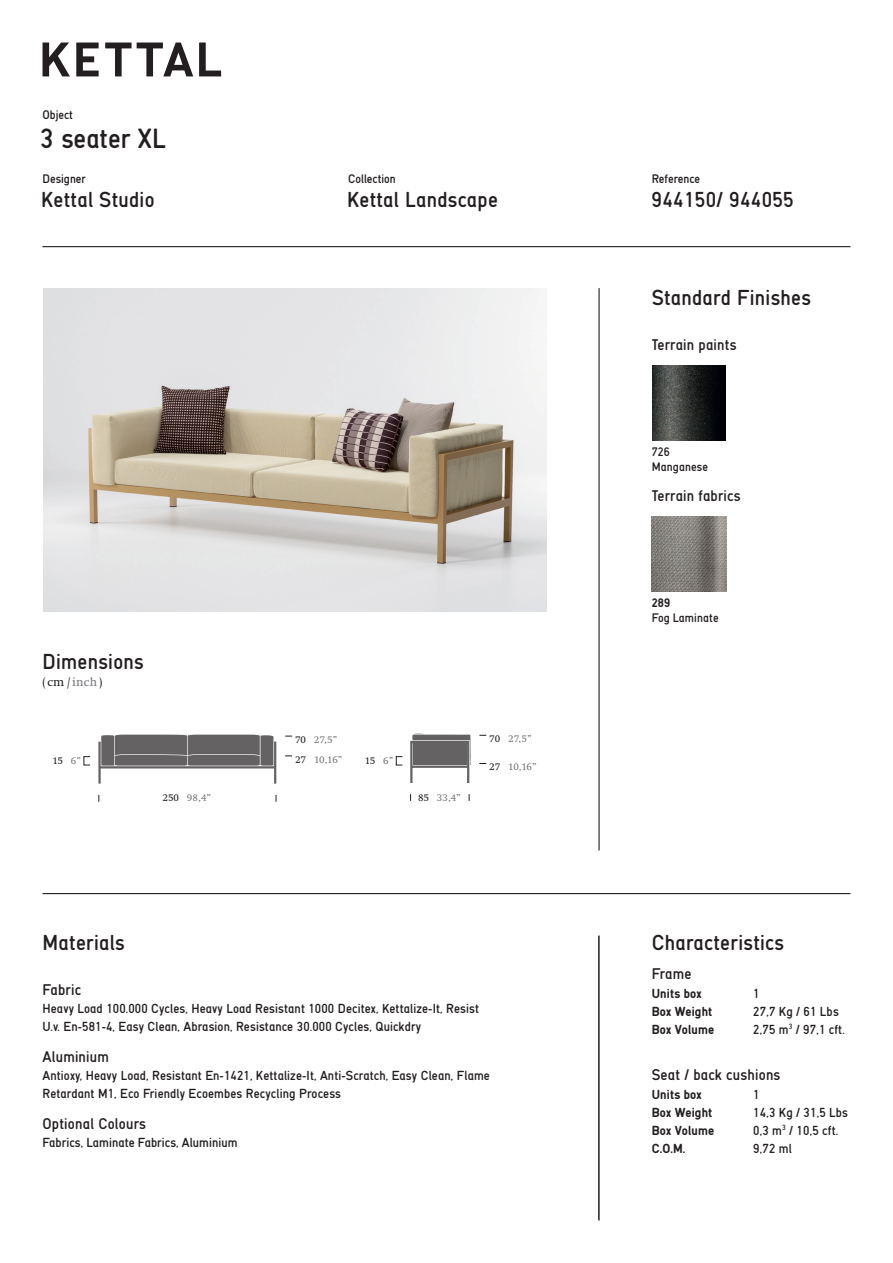
<style>
.page{position:relative;width:893px;height:1263px;background:#fff}
.page>*{position:absolute;margin:0;border:0;box-sizing:border-box;transform-origin:0 0}
.t1{font:27px "Kpaladin Plain";color:#231f20}
.t2{font:21px "Kpaladin Plain";letter-spacing:.015em;color:#231f20}
.t3{font:15px "Kpaladin Plain";letter-spacing:.015em;color:#231f20}
.t4{font:12.75px/18px "Kpaladin Plain";letter-spacing:.01em;color:#231f20}
.t5{font:700 12.75px/18px "Kpaladin";letter-spacing:.015em;color:#231f20}
.t6{font:12.3px "Swift";letter-spacing:.005em;color:#231f20}
.t7{font:12px/15px "Kpaladin Plain";color:#231f20}
.t8{font:700 12px "Kpaladin";color:#231f20}
.t9{font:10.35px "Swift";color:#76787b}
.t10{font:10.35px "Swift";color:#231f20}
.s1{color:#76787b}
.s2{color:#231f20}
</style>
<div class="page">
<hr style="left:43px;top:246px;width:807px;height:1px;background:#231f20">
<hr style="left:598px;top:288px;width:2px;height:562px;background:#231f20">
<hr style="left:598px;top:935px;width:2px;height:285px;background:#231f20">
<svg style="left:43px;top:43px;width:27px;height:33px"></svg>
<svg style="left:76px;top:43px;width:23px;height:33px"></svg>
<svg style="left:105px;top:43px;width:88px;height:33px"></svg>
<svg style="left:199px;top:43px;width:22px;height:33px"></svg>
<hr style="left:43px;top:893px;width:807px;height:1px;background:#231f20">
<img style="left:43px;top:288px;width:503px;height:324px">
<img style="left:652px;top:365px;width:74px;height:75px">
<img style="left:652px;top:517px;width:75px;height:75px">
<svg style="left:98px;top:735px;width:178px;height:49px"></svg>
<div style="left:84px;top:756px;width:6px;height:9px;border:1px solid #231f20"></div>
<svg style="left:410px;top:734px;width:61px;height:49px"></svg>
<div style="left:396px;top:756px;width:7px;height:9px;border:1px solid #231f20"></div>
<p class="t7" style="left:43px;top:108px;width:32px">Object</p>
<h1 class="t1" style="left:41px;top:125px;width:126px">3 seater XL</h1>
<p class="t7" style="left:43px;top:172px;width:45px">Designer</p>
<p class="t7" style="left:348px;top:172px;width:49px">Collection</p>
<p class="t7" style="left:652px;top:172px;width:50px">Reference</p>
<h2 class="t2" style="left:41px;top:190px;width:115px">Kettal Studio</h2>
<h2 class="t2" style="left:347px;top:190px;width:152px">Kettal Landscape</h2>
<h2 class="t2" style="left:652px;top:190px;width:144px">944150/ 944055</h2>
<h2 class="t2" style="left:652px;top:287px;width:161px">Standard Finishes</h2>
<p class="t3" style="left:652px;top:337px;width:86px">Terrain paints</p>
<p class="t7" style="left:652px;top:445px;width:58px">726<br>Manganese</p>
<p class="t3" style="left:652px;top:489px;width:91px">Terrain fabrics</p>
<h2 class="t2" style="left:43px;top:651px;width:103px">Dimensions</h2>
<p class="t6" style="left:43px;top:676px;width:61px">( cm / <span class="s1">inch</span> )</p>
<p class="t10" style="left:52px;top:755px;width:30px">15 <span class="s1">6”</span></p>
<p class="t9" style="left:163px;top:792px;width:50px"><span class="s2">250</span> 98,4”</p>
<h2 class="t2" style="left:43px;top:933px;width:84px">Materials</h2>
<p class="t9" style="left:295px;top:734px;width:44px"><span class="s2">70</span> 27,5”</p>
<p class="t9" style="left:295px;top:754px;width:49px"><span class="s2">27</span> 10,16”</p>
<p class="t10" style="left:365px;top:755px;width:30px">15 <span class="s1">6”</span></p>
<p class="t9" style="left:418px;top:792px;width:44px"><span class="s2">85</span> 33,4”</p>
<p class="t9" style="left:489px;top:733px;width:44px"><span class="s2">70</span> 27,5”</p>
<p class="t9" style="left:489px;top:761px;width:49px"><span class="s2">27</span> 10,16”</p>
<p class="t3" style="left:43px;top:983px;width:40px">Fabric</p>
<p class="t4" style="left:43px;top:1000px;width:438px">Heavy Load 100.000 Cycles, Heavy Load Resistant 1000 Decitex, Kettalize-It, Resist<br>U.v. En-581-4, Easy Clean, Abrasion, Resistance 30.000 Cycles, Quickdry</p>
<p class="t3" style="left:43px;top:1049px;width:68px">Aluminium</p>
<p class="t4" style="left:43px;top:1067px;width:449px">Antioxy, Heavy Load, Resistant En-1421, Kettalize-It, Anti-Scratch, Easy Clean, Flame<br>Retardant M1, Eco Friendly Ecoembes Recycling Process</p>
<p class="t3" style="left:43px;top:1116px;width:105px">Optional Colours</p>
<p class="t4" style="left:43px;top:1133px;width:196px">Fabrics, Laminate Fabrics, Aluminium</p>
<p class="t8" style="left:652px;top:597px;width:20px">289</p>
<p class="t7" style="left:652px;top:611px;width:69px">Fog Laminate</p>
<h2 class="t2" style="left:652px;top:933px;width:134px">Characteristics</h2>
<p class="t3" style="left:652px;top:966px;width:41px">Frame</p>
<p class="t5" style="left:652px;top:984px;width:64px">Units box<br>Box Weight<br>Box Volume</p>
<p class="t4" style="left:753px;top:984px;width:93px">1<br>27,7 Kg / 61 Lbs<br>2,75 m<sup>3</sup> / 97,1 cft.</p>
<p class="t3" style="left:652px;top:1067px;width:130px">Seat / back cushions</p>
<p class="t5" style="left:652px;top:1085px;width:64px">Units box<br>Box Weight<br>Box Volume<br>C.O.M.</p>
<p class="t4" style="left:753px;top:1085px;width:96px">1<br>14,3 Kg / 31,5 Lbs<br>0,3 m<sup>3</sup> / 10,5 cft.<br>9,72 ml</p>
</div>
